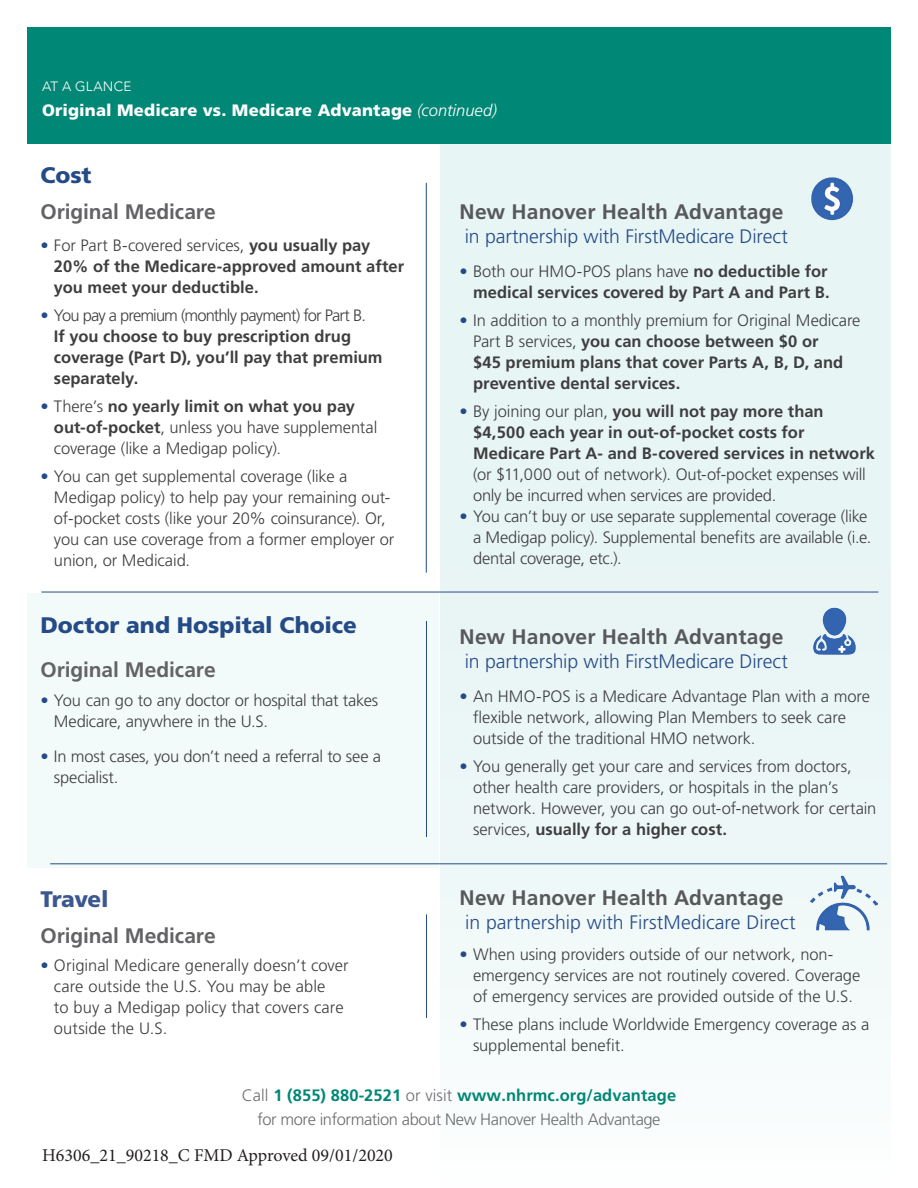
<style>
.page{position:relative;width:918px;height:1188px;background:#fff}
.page>*{position:absolute;margin:0;border:0;box-sizing:border-box;transform-origin:0 0}
.t1{font:900 22.5px "Frutiger LT Std";color:#254b87}
.t2{font:900 22.5px "Frutiger LT Std";letter-spacing:-.025em;color:#3a578f}
.t3{font:700 21px "Frutiger LT Std";letter-spacing:.005em;color:#57585a}
.t4{font:700 21px "Frutiger LT Std";letter-spacing:-.005em;color:#636366}
.t5{font:300 19.5px "Frutiger LT Std";letter-spacing:-.005em;color:#254b87}
.t6{font:18px "Minion Pro";color:#231f20}
.t7{font:300 16.5px/21px "Frutiger LT Std";letter-spacing:-.005em;color:#3e3e3f}
.t8{font:700 16.5px/21px "Frutiger LT Std";color:#3e3e3f}
.t9{font:300 16.5px/24px "Frutiger";letter-spacing:-.025em;color:#6c6d70;text-align:center}
.t10{font:900 16.5px "Frutiger LT Std";letter-spacing:.01em;color:#fff}
.t11{font:300 13.5px "Avenir";letter-spacing:.015em;color:#fff}
.s1{font-weight:300;font-style:italic}
.s2{font-weight:300;color:#254b87}
.s3{font-weight:300}
.s4{color:#254b87}
.s5{font-weight:700}
.s6{font-weight:700;color:#008775}
</style>
<div class="page">
<div style="left:27px;top:593px;width:411px;height:275px;background:#f3fafa"></div>
<div style="left:440px;top:136px;width:451px;height:1052px;background:#e8f5f5"></div>
<div style="left:27px;top:27px;width:864px;height:117px;background:#008775"></div>
<hr style="left:426px;top:183px;width:1px;height:390px;background:#254b87">
<hr style="left:41px;top:592px;width:837px;height:1px;background:#254b87">
<hr style="left:50px;top:864px;width:837px;height:1px;background:#254b87">
<hr style="left:426px;top:621px;width:1px;height:216px;background:#254b87">
<img style="left:811px;top:177px;width:42px;height:43px">
<img style="left:813px;top:607px;width:43px;height:48px">
<img style="left:811px;top:875px;width:67px;height:56px">
<hr style="left:426px;top:914px;width:1px;height:104px;background:#254b87">
<p class="t11" style="left:42px;top:78px;width:91px">AT A GLANCE</p>
<p class="t10" style="left:42px;top:100px;width:457px">Original Medicare vs. Medicare Advantage <span class="s1">(continued)</span></p>
<h1 class="t1" style="left:40px;top:162px;width:53px">Cost</h1>
<p class="t4" style="left:40px;top:199px;width:177px">Original Medicare</p>
<p class="t8" style="left:54px;top:235px;width:352px;text-indent:-13px"><span class="s2">•</span> <span class="s3">For Part B-covered services,</span> you usually pay<br>20% of the Medicare-approved amount after you meet your deductible.</p>
<p class="t8" style="left:54px;top:305px;width:330px;text-indent:-13px"><span class="s2">•</span> <span class="s3">You pay a premium (monthly payment) for Part B.<br></span>If you choose to buy prescription drug coverage (Part D), you’ll pay that premium separately.</p>
<p class="t7" style="left:54px;top:396px;width:325px;text-indent:-13px"><span class="s4">•</span> There’s <span class="s5">no yearly limit on what you pay out-of-pocket</span>, unless you have supplemental coverage (like a Medigap policy).</p>
<p class="t7" style="left:54px;top:466px;width:342px;text-indent:-13px"><span class="s4">•</span> You can get supplemental coverage (like a Medigap policy) to help pay your remaining out&shy;of-pocket costs (like your 20% coinsurance). Or, you can use coverage from a former employer or union, or Medicaid.</p>
<h1 class="t1" style="left:40px;top:612px;width:318px">Doctor and Hospital Choice</h1>
<p class="t4" style="left:40px;top:657px;width:177px">Original Medicare</p>
<p class="t7" style="left:54px;top:690px;width:326px;text-indent:-13px"><span class="s4">•</span> You can go to any doctor or hospital that takes<br>Medicare, anywhere in the U.S.</p>
<p class="t7" style="left:54px;top:746px;width:329px;text-indent:-13px"><span class="s4">•</span> In most cases, you don’t need a referral to see a specialist.</p>
<h1 class="t2" style="left:40px;top:886px;width:70px">Travel</h1>
<p class="t4" style="left:40px;top:924px;width:177px">Original Medicare</p>
<p class="t7" style="left:54px;top:955px;width:296px;text-indent:-13px"><span class="s4">•</span> Original Medicare generally doesn’t cover care outside the U.S. You may be able<br>to buy a Medigap policy that covers care outside the U.S.</p>
<p class="t3" style="left:460px;top:199px;width:325px">New Hanover Health Advantage</p>
<p class="t5" style="left:465px;top:225px;width:324px">in partnership with FirstMedicare Direct</p>
<p class="t8" style="left:460px;top:261px;width:372px;text-align:right"><span class="s2">•</span> <span class="s3">Both our HMO-POS plans have</span> no deductible for medical services covered by Part A and Part B.</p>
<p class="t8" style="left:473px;top:310px;width:389px;text-indent:-13px"><span class="s2">•</span> <span class="s3">In addition to a monthly premium for Original Medicare Part B services,</span> you can choose between $0 or<br>$45 premium plans that cover Parts A, B, D, and preventive dental services.</p>
<p class="t8" style="left:473px;top:401px;width:403px;text-indent:-13px"><span class="s2">•</span> <span class="s3">By joining our plan,</span> you will not pay more than $4,500 each year in out-of-pocket costs for<br>Medicare Part A- and B-covered services in network</p>
<p class="t7" style="left:473px;top:464px;width:394px">(or $11,000 out of network). Out-of-pocket expenses will only be incurred when services are provided.</p>
<p class="t7" style="left:473px;top:506px;width:400px;text-indent:-13px"><span class="s4">•</span> You can’t buy or use separate supplemental coverage (like a Medigap policy). Supplemental benefits are available (i.e. dental coverage, etc.).</p>
<p class="t3" style="left:460px;top:624px;width:325px">New Hanover Health Advantage</p>
<p class="t5" style="left:465px;top:650px;width:324px">in partnership with FirstMedicare Direct</p>
<p class="t7" style="left:473px;top:687px;width:399px;text-indent:-13px"><span class="s4">•</span> An HMO-POS is a Medicare Advantage Plan with a more flexible network, allowing Plan Members to seek care outside of the traditional HMO network.</p>
<p class="t7" style="left:473px;top:756px;width:405px;text-indent:-13px"><span class="s4">•</span> You generally get your care and services from doctors, other health care providers, or hospitals in the plan’s network. However, you can go out-of-network for certain services, <span class="s5">usually for a higher cost.</span></p>
<p class="t3" style="left:460px;top:886px;width:325px">New Hanover Health Advantage</p>
<p class="t5" style="left:465px;top:911px;width:332px">in partnership with FirstMedicare Direct</p>
<p class="t7" style="left:473px;top:944px;width:389px;text-indent:-13px"><span class="s4">•</span> When using providers outside of our network, non&shy;emergency services are not routinely covered. Coverage of emergency services are provided outside of the U.S.</p>
<p class="t7" style="left:473px;top:1014px;width:398px;text-indent:-13px"><span class="s4">•</span> These plans include Worldwide Emergency coverage as a supplemental benefit.</p>
<p class="t9" style="left:242px;top:1084px;width:436px">Call <span class="s6">1 (855) 880-2521</span> or visit <span class="s6">www.nhrmc.org/advantage </span>for more information about New Hanover Health Advantage</p>
<p class="t6" style="left:42px;top:1143px;width:352px">H6306_21_90218_C FMD Approved 09/01/2020</p>
</div>
